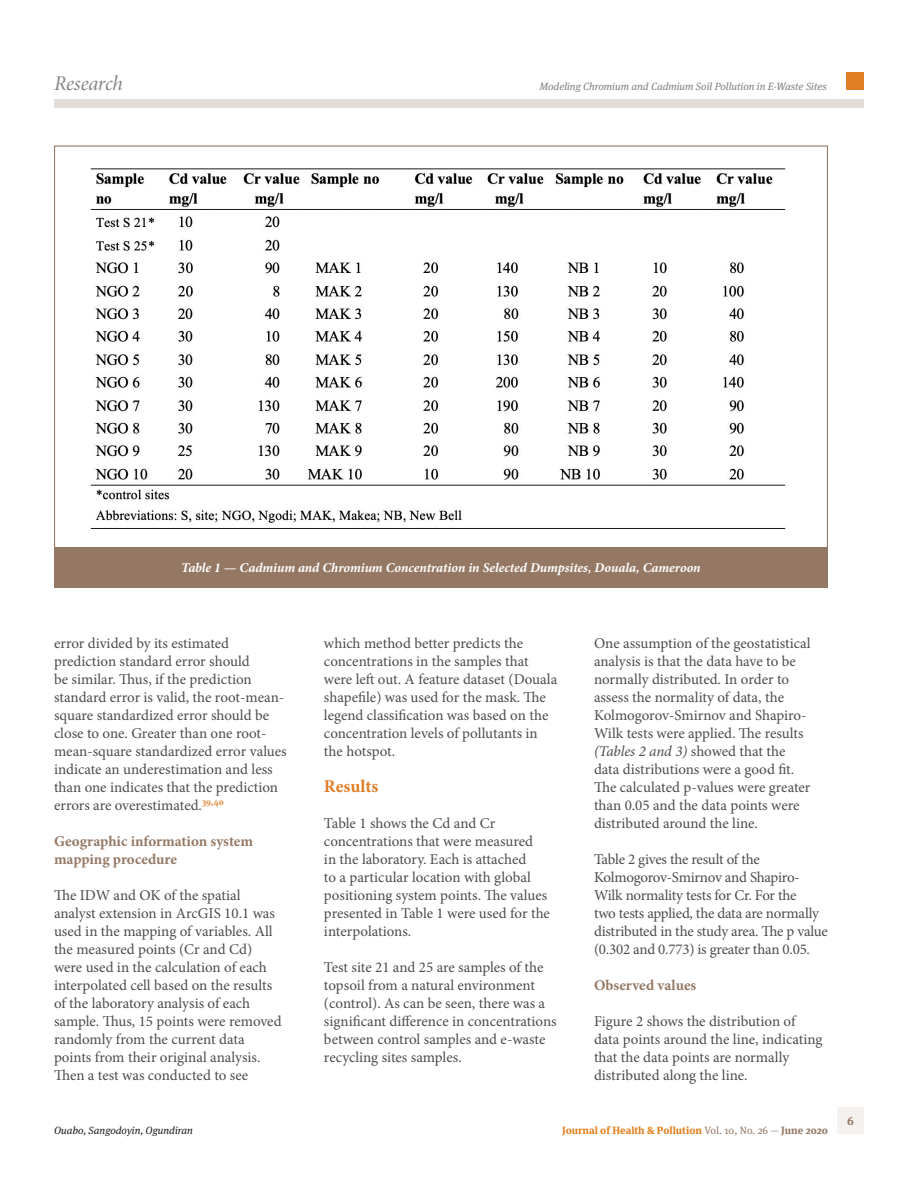
<style>
.page{position:relative;width:918px;height:1188px;background:#fff}
.page>*{position:absolute;margin:0;border:0;box-sizing:border-box;transform-origin:0 0}
.t1{font:21px "Minion Pro It Subh";letter-spacing:-.01em;color:#808285}
.Journal_Paragraph{font:700 18px "Minion Pro";color:#e07e26}
.Journal_Paragraph-2{font:15px/18px "Minion Pro";letter-spacing:-.005em;color:#4b4c4d}
.Journal_Paragraph-3{font:700 15px/18px "Minion Pro";color:#957864}
.Figure_Caption{font:italic 700 13.5px "Minion Pro";letter-spacing:-.005em;color:#fff}
.t2{font:700 12px "Meta Serif Pro";color:#957864}
.t3{font:italic 10.5px "Meta Serif Pro";color:#808285}
.t4{font:700 10.5px "Meta Serif Pro";color:#e4801c}
.t5{font:italic 10.5px "Meta Serif Pro";color:#231f20}
.s1{font-style:italic}
.s2{font-weight:400;color:#957864}
.s3{color:#957864}
</style>
<div class="page">
<div style="left:54px;top:99px;width:810px;height:9px;background:#e2ddd9"></div>
<div style="left:837px;top:1107px;width:27px;height:27px;background:#f4f1ef"></div>
<div style="left:846px;top:72px;width:18px;height:18px;background:#e07e26"></div>
<div style="left:54px;top:548px;width:774px;height:40px;background:#957864"></div>
<img style="left:90px;top:168px;width:696px;height:361px">
<h1 class="t1" style="left:54px;top:70px;width:70px">Research</h1>
<p class="t3" style="left:540px;top:79px;width:289px">Modeling Chromium and Cadmium Soil Pollution in E-Waste Sites</p>
<p class="Figure_Caption" style="left:181px;top:558px;width:521px">Table 1 — Cadmium and Chromium Concentration in Selected Dumpsites, Douala, Cameroon</p>
<p class="Journal_Paragraph-2" style="left:54px;top:634px;width:234px">error divided by its estimated prediction standard error should<br>be similar. Thus, if the prediction standard error is valid, the root-mean&shy;square standardized error should be close to one. Greater than one root&shy;mean-square standardized error values indicate an underestimation and less than one indicates that the prediction errors are overestimated.<sup>39,40</sup></p>
<p class="Journal_Paragraph-3" style="left:54px;top:832px;width:201px">Geographic information system mapping procedure</p>
<p class="Journal_Paragraph-2" style="left:54px;top:886px;width:229px">The IDW and OK of the spatial analyst extension in ArcGIS 10.1 was used in the mapping of variables. All the measured points (Cr and Cd) were used in the calculation of each interpolated cell based on the results of the laboratory analysis of each sample. Thus, 15 points were removed randomly from the current data points from their original analysis.<br>Then a test was conducted to see</p>
<p class="t5" style="left:54px;top:1123px;width:140px">Ouabo, Sangodoyin, Ogundiran</p>
<p class="Journal_Paragraph-2" style="left:324px;top:634px;width:235px">which method better predicts the concentrations in the samples that were left out. A feature dataset (Douala shapefile) was used for the mask. The legend classification was based on the concentration levels of pollutants in the hotspot.</p>
<p class="Journal_Paragraph" style="left:324px;top:774px;width:56px">Results</p>
<p class="Journal_Paragraph-2" style="left:324px;top:814px;width:228px">Table 1 shows the Cd and Cr concentrations that were measured<br>in the laboratory. Each is attached<br>to a particular location with global positioning system points. The values presented in Table 1 were used for the interpolations.</p>
<p class="Journal_Paragraph-2" style="left:324px;top:958px;width:234px">Test site 21 and 25 are samples of the topsoil from a natural environment (control). As can be seen, there was a significant difference in concentrations between control samples and e-waste recycling sites samples.</p>
<p class="Journal_Paragraph-2" style="left:594px;top:634px;width:218px">One assumption of the geostatistical analysis is that the data have to be normally distributed. In order to assess the normality of data, the Kolmogorov-Smirnov and Shapiro-Wilk tests were applied. The results <span class="s1">(Tables 2 and 3)</span> showed that the data distributions were a good fit.<br>The calculated p-values were greater than 0.05 and the data points were distributed around the line.</p>
<p class="Journal_Paragraph-2" style="left:594px;top:850px;width:236px">Table 2 gives the result of the Kolmogorov-Smirnov and Shapiro-Wilk normality tests for Cr. For the<br>two tests applied, the data are normally distributed in the study area. The p value (0.302 and 0.773) is greater than 0.05.</p>
<p class="Journal_Paragraph-3" style="left:594px;top:976px;width:104px">Observed values</p>
<p class="Journal_Paragraph-2" style="left:594px;top:1012px;width:230px">Figure 2 shows the distribution of data points around the line, indicating that the data points are normally distributed along the line.</p>
<p class="t4" style="left:562px;top:1122px;width:267px">Journal of Health &amp; Pollution <span class="s2">Vol. 10, No. 26 —</span> <span class="s3">June 2020</span></p>
<p class="t2" style="left:847px;top:1111px;width:8px">6</p>
</div>
